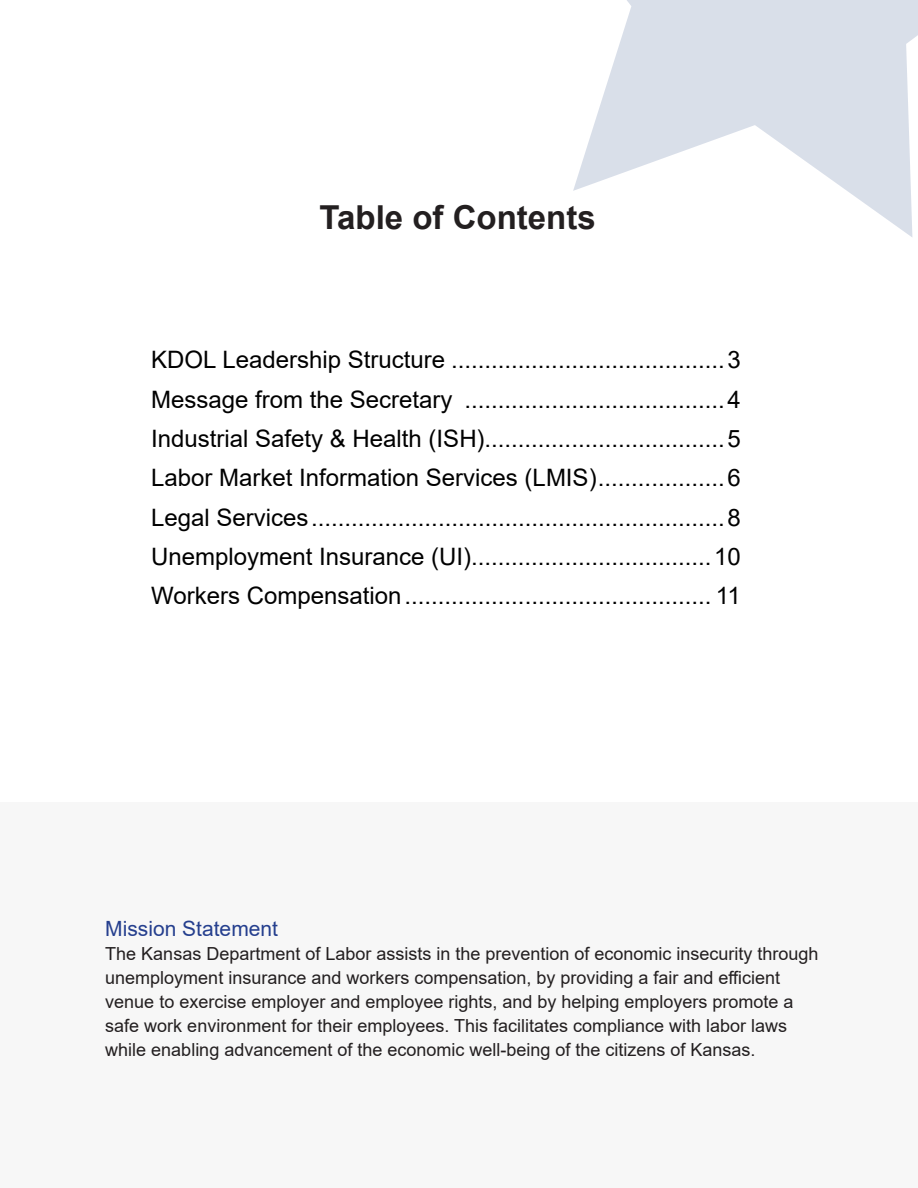
<style>
.page{position:relative;width:918px;height:1188px;background:#fff}
.page>*{position:absolute;margin:0;border:0;box-sizing:border-box;transform-origin:0 0}
.t1{font:700 33px "Arial";color:#231f20}
.t2{font:24px "Arial";color:#000}
.t3{font:21px "Arial";color:#253f8e}
.t4{font:18px/24px "Arial";color:#231f20}
</style>
<div class="page">
<div style="left:0;top:803px;width:918px;height:385px;background:#f7f7f7"></div>
<svg style="left:573px;top:0;width:345px;height:237px;fill:#d9dfe9"></svg>
<p class="t1" style="left:320px;top:194px;width:278px">Table of Contents</p>
<p class="t2" style="left:151px;top:344px;width:591px">KDOL Leadership Structure .........................................3</p>
<p class="t2" style="left:151px;top:383px;width:591px">Message from the Secretary .......................................4</p>
<p class="t2" style="left:151px;top:422px;width:591px">Industrial Safety &amp; Health (ISH)....................................5</p>
<p class="t2" style="left:151px;top:461px;width:591px">Labor Market Information Services (LMIS)...................6</p>
<p class="t2" style="left:151px;top:501px;width:591px">Legal Services..............................................................8</p>
<p class="t2" style="left:151px;top:540px;width:591px">Unemployment Insurance (UI)....................................10</p>
<p class="t2" style="left:151px;top:579px;width:591px">Workers Compensation.............................................. 11</p>
<h2 class="t3" style="left:105px;top:914px;width:174px">Mission Statement</h2>
<p class="t4" style="left:105px;top:942px;width:715px">The Kansas Department of Labor assists in the prevention of economic insecurity through unemployment insurance and workers compensation, by providing a fair and efficient venue to exercise employer and employee rights, and by helping employers promote a safe work environment for their employees. This facilitates compliance with labor laws while enabling advancement of the economic well-being of the citizens of Kansas.</p>
</div>
